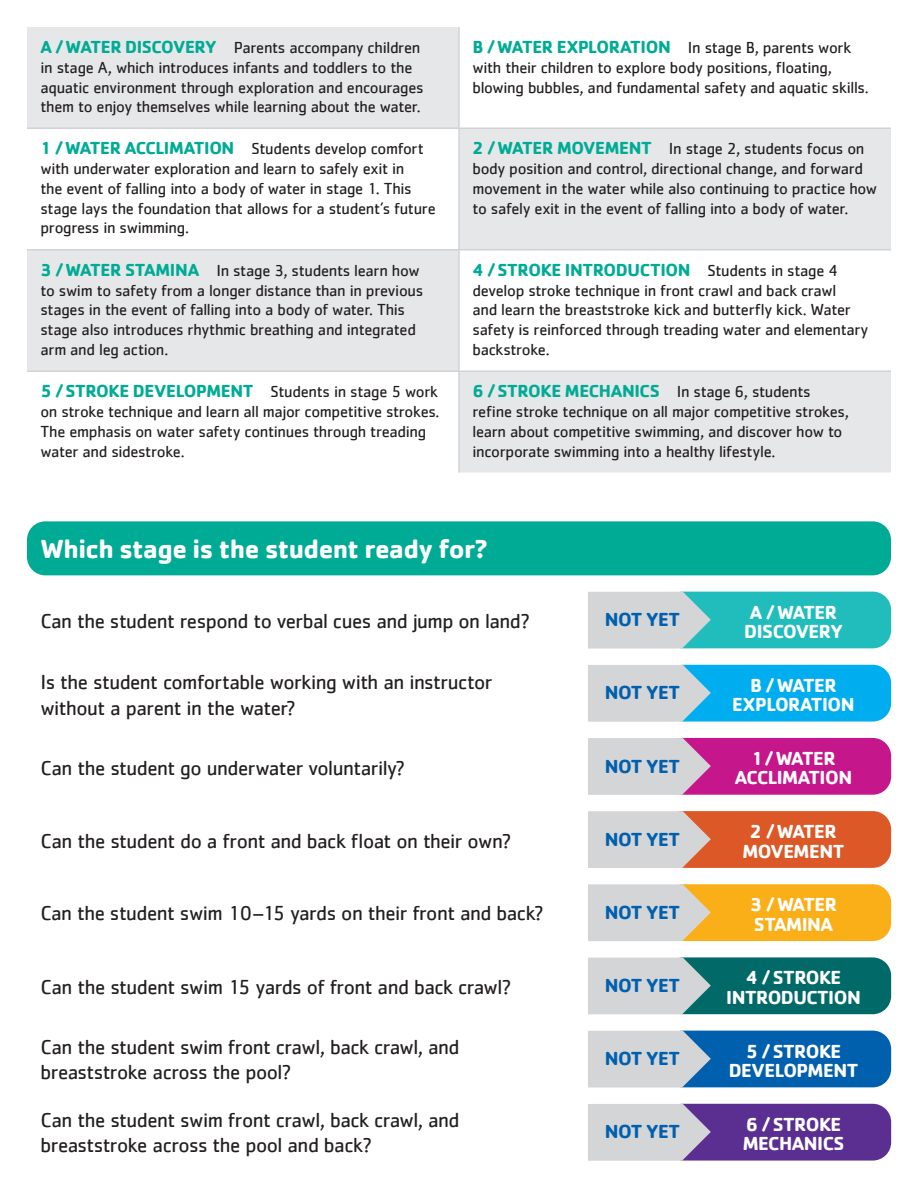
<style>
.page{position:relative;width:918px;height:1188px;background:#fff}
.page>*{position:absolute;margin:0;border:0;box-sizing:border-box;transform-origin:0 0}
.t1{font:700 27px "Cachet";letter-spacing:-.025em;color:#fff}
.t2{font:21px/25.2px "Cachet";letter-spacing:-.025em;color:#231f20}
.t3{font:700 19.5px/19.5px "Cachet";letter-spacing:-.025em;color:#fff;text-align:center}
.t4{font:700 19.5px "Cachet";letter-spacing:-.025em;color:#0160ae}
.t5{font:700 18px "Cachet";letter-spacing:-.02em;color:#00ab95}
.t6{font:16.5px/19.8px "Cachet";letter-spacing:-.02em;color:#231f20}
.s1{font-weight:700;font-size:18px;color:#00ab95}
.s2{font-weight:400;font-size:16.5px;color:#231f20}
</style>
<div class="page">
<div style="left:27px;top:521px;width:864px;height:54px;background:#00ab95;border-radius:18px"></div>
<div style="left:665px;top:665px;width:226px;height:57px;background:#00aeef;border-radius:18px"></div>
<svg style="left:588px;top:665px;width:123px;height:57px;background:#bbd0d9"></svg>
<div style="left:665px;top:592px;width:226px;height:56px;background:#21bdbd;border-radius:18px"></div>
<svg style="left:588px;top:591px;width:123px;height:58px;background:#c0d3d4"></svg>
<div style="left:665px;top:738px;width:226px;height:57px;background:#c5168c;border-radius:18px"></div>
<svg style="left:588px;top:738px;width:123px;height:57px;background:#d2bece"></svg>
<div style="left:665px;top:811px;width:226px;height:57px;background:#dd5827;border-radius:18px"></div>
<svg style="left:588px;top:811px;width:123px;height:57px;background:#d5c6c2"></svg>
<div style="left:665px;top:884px;width:226px;height:57px;background:#faaf18;border-radius:18px"></div>
<svg style="left:588px;top:884px;width:123px;height:57px;background:#d8d0c1"></svg>
<div style="left:665px;top:957px;width:226px;height:57px;background:#016a69;border-radius:18px"></div>
<svg style="left:588px;top:957px;width:123px;height:57px;background:#bcc9ca"></svg>
<div style="left:665px;top:1031px;width:226px;height:56px;background:#0160ae;border-radius:18px"></div>
<svg style="left:588px;top:1030px;width:123px;height:58px;background:#bcc8d3"></svg>
<div style="left:665px;top:1104px;width:226px;height:57px;background:#5b2e91;border-radius:18px"></div>
<svg style="left:588px;top:1104px;width:123px;height:57px;background:#c6c1cf"></svg>
<svg style="left:27px;top:27px;width:864px;height:445px;fill:#e7e8e9"></svg>
<hr style="left:458px;top:27px;width:2px;height:101px;background:#d1d2d4">
<hr style="left:27px;top:128px;width:432px;height:1px;background:#d1d2d4">
<hr style="left:459px;top:128px;width:432px;height:1px;background:#d1d2d4">
<hr style="left:458px;top:129px;width:2px;height:120px;background:#d1d2d4">
<hr style="left:27px;top:249px;width:432px;height:1px;background:#d1d2d4">
<hr style="left:459px;top:249px;width:432px;height:1px;background:#d1d2d4">
<hr style="left:458px;top:250px;width:2px;height:120px;background:#d1d2d4">
<hr style="left:27px;top:370px;width:432px;height:2px;background:#d1d2d4">
<hr style="left:459px;top:370px;width:432px;height:2px;background:#d1d2d4">
<hr style="left:458px;top:372px;width:2px;height:100px;background:#d1d2d4">
<p class="t6" style="left:40px;top:37px;width:385px"><span class="s1">A / WATER DISCOVERY</span> Parents accompany children in stage A, which introduces infants and toddlers to the aquatic environment through exploration and encourages them to enjoy themselves while learning about the water.</p>
<p class="t6" style="left:472px;top:37px;width:398px"><span class="s1">B / WATER EXPLORATION</span> In stage B, parents work with their children to explore body positions, floating, blowing bubbles, and fundamental safety and aquatic skills.</p>
<p class="t6" style="left:40px;top:139px;width:397px"><span class="s1">1 / WATER ACCLIMATION</span> Students develop comfort with underwater exploration and learn to safely exit in<br>the event of falling into a body of water in stage 1. This stage lays the foundation that allows for a student’s future progress in swimming.</p>
<p class="t6" style="left:472px;top:139px;width:406px"><span class="s1">2 / WATER MOVEMENT</span> In stage 2, students focus on body position and control, directional change, and forward movement in the water while also continuing to practice how to safely exit in the event of falling into a body of water.</p>
<p class="t6" style="left:40px;top:260px;width:384px"><span class="s1">3 / WATER STAMINA</span> In stage 3, students learn how to swim to safety from a longer distance than in previous stages in the event of falling into a body of water. This stage also introduces rhythmic breathing and integrated arm and leg action.</p>
<p class="t5" style="left:472px;top:258px;width:367px">4 / STROKE INTRODUCTION <span class="s2">Students in stage 4</span></p>
<p class="t6" style="left:472px;top:280px;width:397px">develop stroke technique in front crawl and back crawl<br>and learn the breaststroke kick and butterfly kick. Water safety is reinforced through treading water and elementary backstroke.</p>
<p class="t6" style="left:40px;top:382px;width:401px"><span class="s1">5 / STROKE DEVELOPMENT</span> Students in stage 5 work on stroke technique and learn all major competitive strokes.<br>The emphasis on water safety continues through treading water and sidestroke.</p>
<p class="t5" style="left:472px;top:380px;width:340px">6 / STROKE MECHANICS <span class="s2">In stage 6, students</span></p>
<p class="t6" style="left:472px;top:401px;width:378px">refine stroke technique on all major competitive strokes, learn about competitive swimming, and discover how to incorporate swimming into a healthy lifestyle.</p>
<p class="t1" style="left:40px;top:531px;width:449px">Which stage is the student ready for?</p>
<p class="t2" style="left:40px;top:608px;width:491px">Can the student respond to verbal cues and jump on land?</p>
<p class="t4" style="left:605px;top:607px;width:77px">NOT YET</p>
<p class="t3" style="left:744px;top:602px;width:100px;text-align:left">A / WATER<br>DISCOVERY</p>
<p class="t3" style="left:750px;top:618px;width:88px">B / WATER</p>
<p class="t2" style="left:40px;top:669px;width:454px">Is the student comfortable working with an instructor without a parent in the water?</p>
<p class="t4" style="left:605px;top:680px;width:77px">NOT YET</p>
<p class="t3" style="left:732px;top:675px;width:124px">B / WATER<br>EXPLORATION</p>
<p class="t2" style="left:40px;top:755px;width:367px">Can the student go underwater voluntarily?</p>
<p class="t4" style="left:605px;top:753px;width:77px">NOT YET</p>
<p class="t3" style="left:735px;top:748px;width:119px">1 / WATER<br>ACCLIMATION</p>
<p class="t3" style="left:750px;top:764px;width:89px">2 / WATER</p>
<p class="t2" style="left:40px;top:828px;width:473px">Can the student do a front and back float on their own?</p>
<p class="t4" style="left:605px;top:827px;width:77px">NOT YET</p>
<p class="t2" style="left:40px;top:900px;width:505px">Can the student swim 10–15 yards on their front and back?</p>
<p class="t4" style="left:605px;top:900px;width:77px">NOT YET</p>
<p class="t3" style="left:742px;top:821px;width:103px">2 / WATER<br>MOVEMENT</p>
<p class="t3" style="left:750px;top:894px;width:89px;text-align:left">3 / WATER<br>STAMINA</p>
<p class="t3" style="left:750px;top:837px;width:89px">3 / WATER</p>
<p class="t2" style="left:40px;top:974px;width:473px">Can the student swim 15 yards of front and back crawl?</p>
<p class="t4" style="left:605px;top:973px;width:77px">NOT YET</p>
<p class="t3" style="left:726px;top:967px;width:136px">4 / STROKE<br>INTRODUCTION</p>
<p class="t2" style="left:40px;top:1034px;width:421px">Can the student swim front crawl, back crawl, and breaststroke across the pool?</p>
<p class="t4" style="left:605px;top:1046px;width:77px">NOT YET</p>
<p class="t3" style="left:729px;top:1041px;width:131px">5 / STROKE<br>DEVELOPMENT</p>
<p class="t2" style="left:40px;top:1107px;width:421px">Can the student swim front crawl, back crawl, and breaststroke across the pool and back?</p>
<p class="t4" style="left:605px;top:1119px;width:77px">NOT YET</p>
<p class="t3" style="left:743px;top:1114px;width:103px;text-align:left">6 / STROKE<br>MECHANICS</p>
</div>
